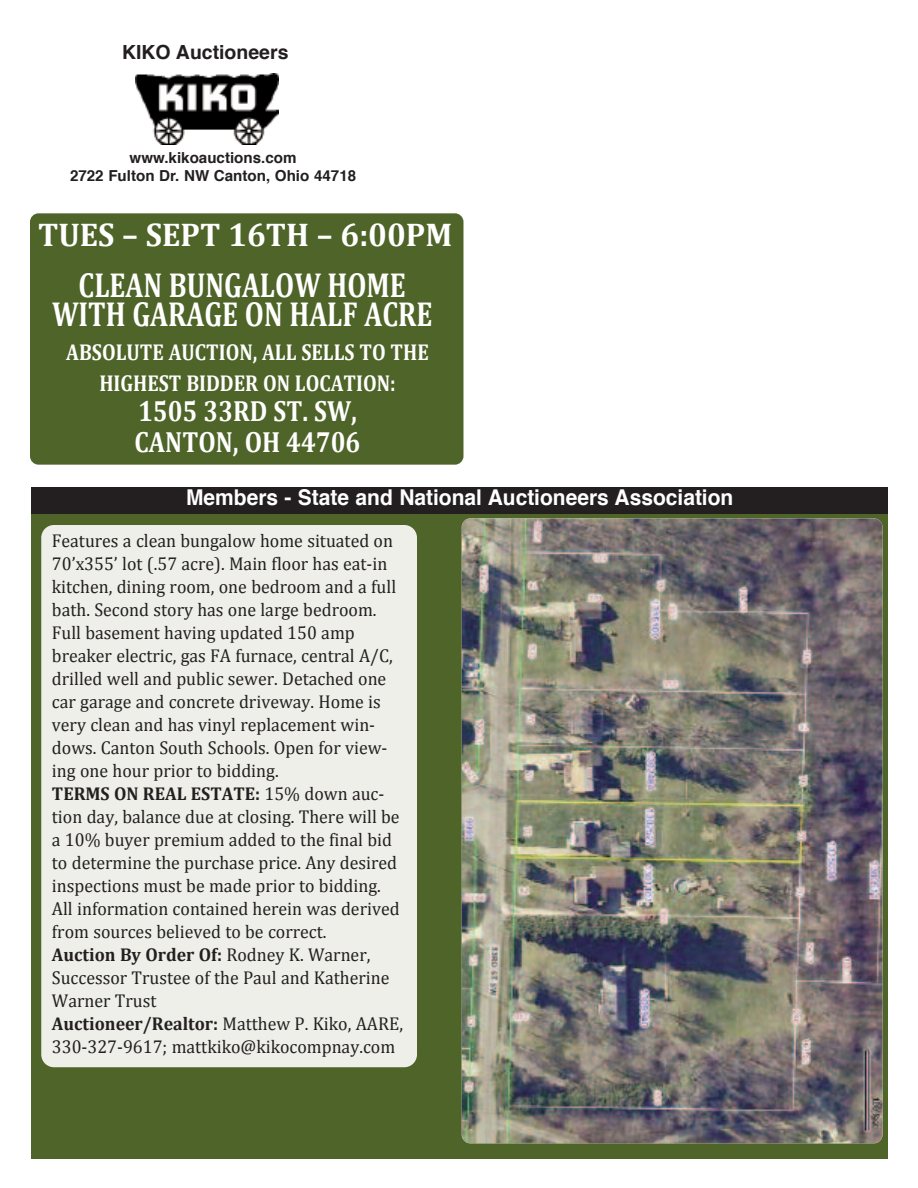
<style>
.page{position:relative;width:918px;height:1188px;background:#fff}
.page>*{position:absolute;margin:0;border:0;box-sizing:border-box;transform-origin:0 0}
.t1{font:700 34.8px/29.1px "Cambria";color:#fff;text-align:center;scale:.79 1}
.t2{font:700 33px "Cambria";color:#fff;scale:.96 1}
.t3{font:700 29.25px/30.8px "Cambria";color:#fff;scale:.85 1}
.t4{font:700 23.1px/30.8px "Cambria";color:#fff;text-align:center;scale:.85 1}
.t5{font:700 21.75px "Helvetica";color:#fff;scale:.96 1}
.t6{font:700 19.5px "Helvetica";color:#231f20}
.t7{font:18.6px/23px "Cambria";color:#231f20;scale:.96 1}
.t8{font:700 15.15px/18.1px "Helvetica";color:#231f20;text-align:center}
.s1{font-weight:700}
</style>
<div class="page">
<div style="left:32px;top:514px;width:856px;height:644px;background:#4f6428"></div>
<div style="left:41px;top:525px;width:376px;height:542px;background:#eeefe8"></div>
<img style="left:136px;top:73px;width:143px;height:71px">
<div style="left:32px;top:487px;width:856px;height:27px;background:#231f20"></div>
<img style="left:462px;top:518px;width:421px;height:625px;border-radius:9px">
<div style="left:30px;top:213px;width:433px;height:252px;background:#4f6428;border-radius:9px"></div>
<p class="t6" style="left:122px;top:44px;width:168px">KIKO Auctioneers</p>
<p class="t8" style="left:70px;top:150px;width:288px">www.kikoauctions.com<br>2722 Fulton Dr. NW Canton, Ohio 44718</p>
<h2 class="t2" style="left:38px;top:215px;width:433px">TUES – SEPT 16TH – 6:00PM</h2>
<h1 class="t1" style="left:52px;top:270px;width:483px">CLEAN BUNGALOW HOME<br>WITH GARAGE ON HALF ACRE</h1>
<p class="t4" style="left:66px;top:336px;width:428px">ABSOLUTE AUCTION, ALL SELLS TO THE<br>HIGHEST BIDDER ON LOCATION:</p>
<h3 class="t3" style="left:135px;top:395px;width:267px">1505 33RD ST. SW,<br>CANTON, OH 44706</h3>
<p class="t5" style="left:186px;top:489px;width:572px">Members - State and National Auctioneers Association</p>
<p class="t7" style="left:52px;top:529px;width:367px">Features a clean bungalow home situated on 70’x355’ lot (.57 acre). Main floor has eat-in kitchen, dining room, one bedroom and a full bath. Second story has one large bedroom.<br>Full basement having updated 150 amp breaker electric, gas FA furnace, central A/C, drilled well and public sewer. Detached one car garage and concrete driveway. Home is very clean and has vinyl replacement win&shy;dows. Canton South Schools. Open for view&shy;ing one hour prior to bidding.<br><span class="s1">TERMS ON REAL ESTATE:</span> 15% down auc&shy;tion day, balance due at closing. There will be a 10% buyer premium added to the final bid to determine the purchase price. Any desired inspections must be made prior to bidding.<br>All information contained herein was derived from sources believed to be correct.<br><span class="s1">AUCTION BY ORDER OF:</span> Rodney K. Warner, Successor Trustee of the Paul and Katherine Warner Trust<br><span class="s1">AUCTIONEER/REALTOR:</span> Matthew P. Kiko, AARE, 330-327-9617; mattkiko@kikocompnay.com</p>
</div>
